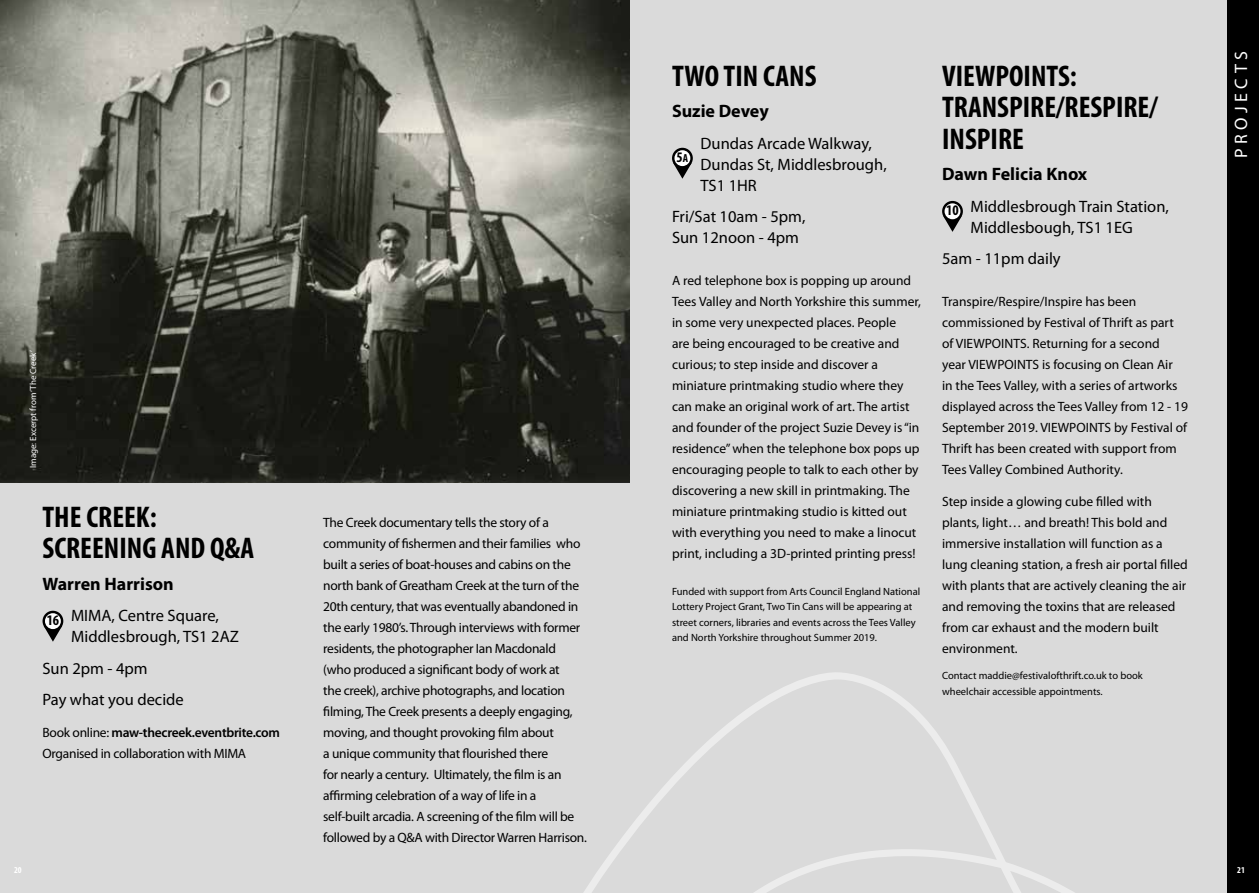
<style>
.page{position:relative;width:1259px;height:893px;background:#dadada}
.page>*{position:absolute;margin:0;border:0;box-sizing:border-box;transform-origin:0 0}
.t1{font:700 condensed 30px/31.5px "Myriad Pro";color:#000}
.t2{font:700 18px "Myriad Pro";color:#000}
.t3{font:18px "Myriad Pro";letter-spacing:.24em;color:#fff}
.t4{font:16.5px/21px "Myriad Pro";color:#000}
.t5{font:700 condensed 14.7px "Myriad Pro";color:#000}
.t6{font:13.5px/21px "Myriad Pro";color:#000}
.t7{font:13.5px/21px "Myriad Pro";letter-spacing:-.02em;color:#000}
.t8{font:10.5px/15.6px "Myriad Pro";color:#000}
.t9{font:9px "Myriad Pro";color:#fff}
.t10{font:700 condensed 9px "Myriad Pro";color:#fff}
.s1{font-weight:600}
.s2{font-size:11.7px}
</style>
<div class="page">
<img style="left:0;top:0;width:629px;height:482px">
<div style="left:1227px;top:0;width:32px;height:893px;background:#000"></div>
<svg style="left:583px;top:672px;width:492px;height:221px"></svg>
<div style="left:43px;top:611px;width:20px;height:20px;background:#000;border-radius:50%"></div>
<svg style="left:44px;top:626px;width:18px;height:16px"></svg>
<div style="left:45px;top:613px;width:16px;height:16px;background:#fff;border-radius:50%"></div>
<svg style="left:672px;top:148px;width:21px;height:21px"></svg>
<svg style="left:673px;top:163px;width:18px;height:16px"></svg>
<div style="left:674px;top:150px;width:16px;height:16px;background:#fff;border-radius:50%"></div>
<svg style="left:942px;top:201px;width:21px;height:21px"></svg>
<svg style="left:943px;top:216px;width:18px;height:16px"></svg>
<div style="left:944px;top:203px;width:16px;height:16px;background:#fff;border-radius:50%"></div>
<p class="t9" style="left:28px;top:468px;width:119px;rotate:-90deg">Image: Excerpt from ‘The Creek’</p>
<h1 class="t1" style="left:43px;top:500px;width:213px">THE CREEK:<br>SCREENING AND Q&amp;A</h1>
<h2 class="t2" style="left:43px;top:572px;width:133px">Warren Harrison</h2>
<p class="t4" style="left:71px;top:605px;width:169px">MIMA, Centre Square,<br>Middlesbrough, TS1 2AZ</p>
<p class="t4" style="left:43px;top:652px;width:143px;line-height:31.5px">Sun 2pm - 4pm<br>Pay what you decide</p>
<p class="t7" style="left:43px;top:721px;width:239px">Book online: <span class="s1">maw-thecreek.eventbrite.com<br></span>Organised in collaboration with MIMA</p>
<p class="t5" style="left:47px;top:611px;width:14px">16</p>
<p class="t7" style="left:323px;top:511px;width:265px">The Creek documentary tells the story of a community of fishermen and their families who built a series of boat-houses and cabins on the north bank of Greatham Creek at the turn of the 20th century, that was eventually abandoned in the early 1980’s. Through interviews with former residents, the photographer Ian Macdonald (who produced a significant body of work at<br>the creek), archive photographs, and location filming, The Creek presents a deeply engaging, moving, and thought provoking film about<br>a unique community that flourished there<br>for nearly a century. Ultimately, the film is an affirming celebration of a way of life in a<br>self-built arcadia. A screening of the film will be followed by a Q&amp;A with Director Warren Harrison.</p>
<h1 class="t1" style="left:672px;top:59px;width:146px">TWO TIN CANS</h1>
<h2 class="t2" style="left:672px;top:99px;width:98px">Suzie Devey</h2>
<p class="t4" style="left:700px;top:132px;width:188px">Dundas Arcade Walkway,<br>Dundas St, Middlesbrough,<br>TS1 1HR</p>
<p class="t4" style="left:672px;top:206px;width:135px">Fri/Sat 10am - 5pm,<br>Sun 12noon - 4pm</p>
<p class="t6" style="left:672px;top:270px;width:250px">A red telephone box is popping up around Tees Valley and North Yorkshire this summer, in some very unexpected places. People<br>are being encouraged to be creative and curious; to step inside and discover a miniature printmaking studio where they can make an original work of art. The artist and founder of the project Suzie Devey is “in residence” when the telephone box pops up encouraging people to talk to each other by discovering a new skill in printmaking. The miniature printmaking studio is kitted out with everything you need to make a linocut print, including a 3D-printed printing press!</p>
<p class="t8" style="left:672px;top:583px;width:250px">Funded with support from Arts Council England National Lottery Project Grant, Two Tin Cans will be appearing at street corners, libraries and events across the Tees Valley and North Yorkshire throughout Summer 2019.</p>
<p class="t5" style="left:676px;top:148px;width:13px">5<span class="s2">A</span></p>
<h1 class="t1" style="left:942px;top:59px;width:217px">VIEWPOINTS:<br>TRANSPIRE/RESPIRE/<br>INSPIRE</h1>
<h2 class="t2" style="left:942px;top:162px;width:147px">Dawn Felicia Knox</h2>
<p class="t4" style="left:970px;top:195px;width:200px">Middlesbrough Train Station,<br>Middlesbough, TS1 1EG</p>
<p class="t4" style="left:942px;top:248px;width:120px">5am - 11pm daily</p>
<p class="t6" style="left:942px;top:291px;width:247px">Transpire/Respire/Inspire has been commissioned by Festival of Thrift as part of VIEWPOINTS. Returning for a second<br>year VIEWPOINTS is focusing on Clean Air<br>in the Tees Valley, with a series of artworks displayed across the Tees Valley from 12 - 19<br>September 2019. VIEWPOINTS by Festival of Thrift has been created with support from Tees Valley Combined Authority.</p>
<p class="t6" style="left:942px;top:490px;width:247px">Step inside a glowing cube filled with plants, light… and breath! This bold and immersive installation will function as a lung cleaning station, a fresh air portal filled with plants that are actively cleaning the air and removing the toxins that are released from car exhaust and the modern built environment.</p>
<p class="t8" style="left:942px;top:667px;width:202px;line-height:16.2px">Contact maddie@festivalofthrift.co.uk to book wheelchair accessible appointments.</p>
<p class="t5" style="left:946px;top:201px;width:14px">10</p>
<h2 class="t3" style="left:1230px;top:158px;width:108px;rotate:-90deg">PROJECTS</h2>
<p class="t10" style="left:14px;top:864px;width:9px">20</p>
<p class="t10" style="left:1237px;top:864px;width:9px">21</p>
</div>
